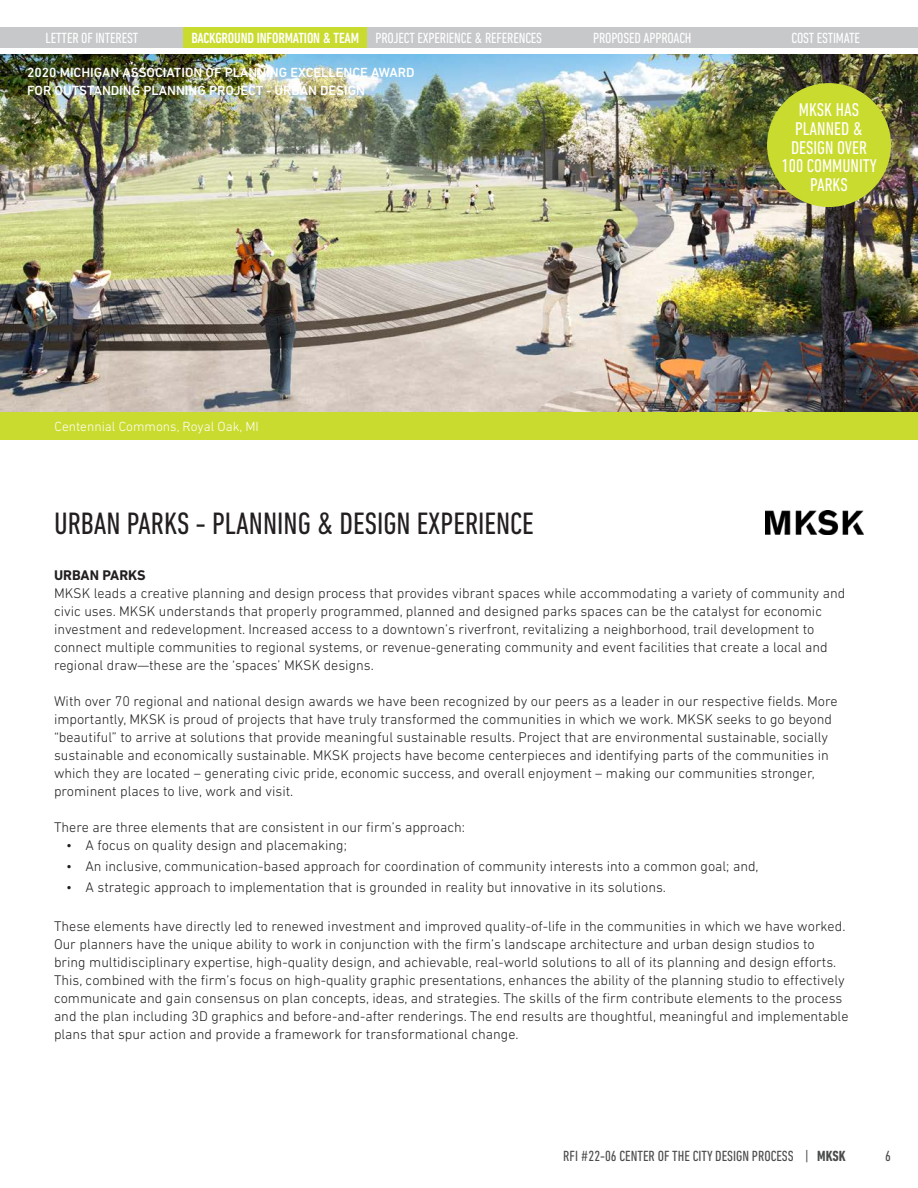
<style>
.page{position:relative;width:918px;height:1188px;background:#fff}
.page>*{position:absolute;margin:0;border:0;box-sizing:border-box;transform-origin:0 0}
.Headlines{font:condensed 31.5px "DIN Next LT Pro";color:#231f20}
.t1{font:condensed 18.75px/18.8px "DIN Next LT Pro";color:#fff}
.t2{font:condensed 15px "DIN Next LT Pro";letter-spacing:-.01em;color:#fff}
.t3{font:condensed 15px "DIN Next LT Pro";color:#4b4c4d}
.t4{font:300 14.25px/18px "DIN Next LT Pro";color:#231f20}
.t5{font:700 14.25px "DIN Next LT Pro";color:#231f20}
.t6{font:500 13.5px/18px "DIN Next LT Pro";color:#fff}
.t7{font:300 13.5px "DIN Next LT Pro";color:#fff}
.s1{font-weight:500}
.s2{font-weight:700}
</style>
<div class="page">
<div style="left:0;top:27px;width:184px;height:20px;background:#c7c8ca"></div>
<div style="left:183px;top:27px;width:184px;height:20px;background:#cadb2f"></div>
<div style="left:367px;top:27px;width:184px;height:20px;background:#c7c8ca"></div>
<div style="left:550px;top:27px;width:184px;height:20px;background:#c7c8ca"></div>
<div style="left:734px;top:27px;width:184px;height:20px;background:#c7c8ca"></div>
<img style="left:765px;top:510px;width:99px;height:24px">
<img style="left:0;top:54px;width:918px;height:358px">
<div style="left:1px;top:412px;width:917px;height:27px;background:#cadb2f"></div>
<div style="left:767px;top:83px;width:124px;height:124px;background:#cadb2f;border-radius:50%"></div>
<p class="t2" style="left:46px;top:29px;width:94px">LETTER OF INTEREST</p>
<p class="t2" style="left:191px;top:29px;width:352px"><span class="s1">BACKGROUND INFORMATION &amp; TEAM</span> PROJECT EXPERIENCE &amp; REFERENCES</p>
<p class="t2" style="left:593px;top:29px;width:100px">PROPOSED APPROACH</p>
<p class="t2" style="left:792px;top:29px;width:70px">COST ESTIMATE</p>
<p class="t6" style="left:27px;top:63px;width:389px">2020 MICHIGAN ASSOCIATION OF PLANNING EXCELLENCE AWARD<br>FOR OUTSTANDING PLANNING PROJECT - URBAN DESIGN</p>
<p class="t1" style="left:795px;top:100px;width:69px">MKSK HAS<br>PLANNED &amp;</p>
<p class="t1" style="left:782px;top:138px;width:97px;text-align:center">DESIGN OVER<br>100 COMMUNITY<br>PARKS</p>
<p class="t7" style="left:55px;top:419px;width:206px">Centennial Commons, Royal Oak, MI</p>
<p class="Headlines" style="left:54px;top:506px;width:481px">URBAN PARKS - PLANNING &amp; DESIGN EXPERIENCE</p>
<p class="t5" style="left:54px;top:567px;width:93px">URBAN PARKS</p>
<p class="t4" style="left:54px;top:584px;width:793px">MKSK leads a creative planning and design process that provides vibrant spaces while accommodating a variety of community and civic uses. MKSK understands that properly programmed, planned and designed parks spaces can be the catalyst for economic investment and redevelopment. Increased access to a downtown’s riverfront, revitalizing a neighborhood, trail development to connect multiple communities to regional systems, or revenue-generating community and event facilities that create a local and regional draw—these are the ‘spaces’ MKSK designs.</p>
<p class="t4" style="left:54px;top:692px;width:785px">With over 70 regional and national design awards we have been recognized by our peers as a leader in our respective fields. More importantly, MKSK is proud of projects that have truly transformed the communities in which we work. MKSK seeks to go beyond “beautiful” to arrive at solutions that provide meaningful sustainable results. Project that are environmental sustainable, socially sustainable and economically sustainable. MKSK projects have become centerpieces and identifying parts of the communities in which they are located – generating civic pride, economic success, and overall enjoyment – making our communities stronger, prominent places to live, work and visit.</p>
<p class="t4" style="left:54px;top:818px;width:413px">There are three elements that are consistent in our firm’s approach:</p>
<p class="t4" style="left:66px;top:836px;width:282px">• A focus on quality design and placemaking;</p>
<p class="t4" style="left:66px;top:857px;width:694px">• An inclusive, communication-based approach for coordination of community interests into a common goal; and,</p>
<p class="t4" style="left:66px;top:878px;width:602px">• A strategic approach to implementation that is grounded in reality but innovative in its solutions.</p>
<p class="t4" style="left:54px;top:917px;width:796px">These elements have directly led to renewed investment and improved quality-of-life in the communities in which we have worked.<br>Our planners have the unique ability to work in conjunction with the firm’s landscape architecture and urban design studios to bring multidisciplinary expertise, high-quality design, and achievable, real-world solutions to all of its planning and design efforts.<br>This, combined with the firm’s focus on high-quality graphic presentations, enhances the ability of the planning studio to effectively communicate and gain consensus on plan concepts, ideas, and strategies. The skills of the firm contribute elements to the process and the plan including 3D graphics and before-and-after renderings. The end results are thoughtful, meaningful and implementable plans that spur action and provide a framework for transformational change.</p>
<p class="t3" style="left:563px;top:1147px;width:284px">RFI #22-06 CENTER OF THE CITY DESIGN PROCESS | <span class="s2">MKSK</span></p>
<p class="t3" style="left:885px;top:1147px;width:7px">6</p>
</div>
